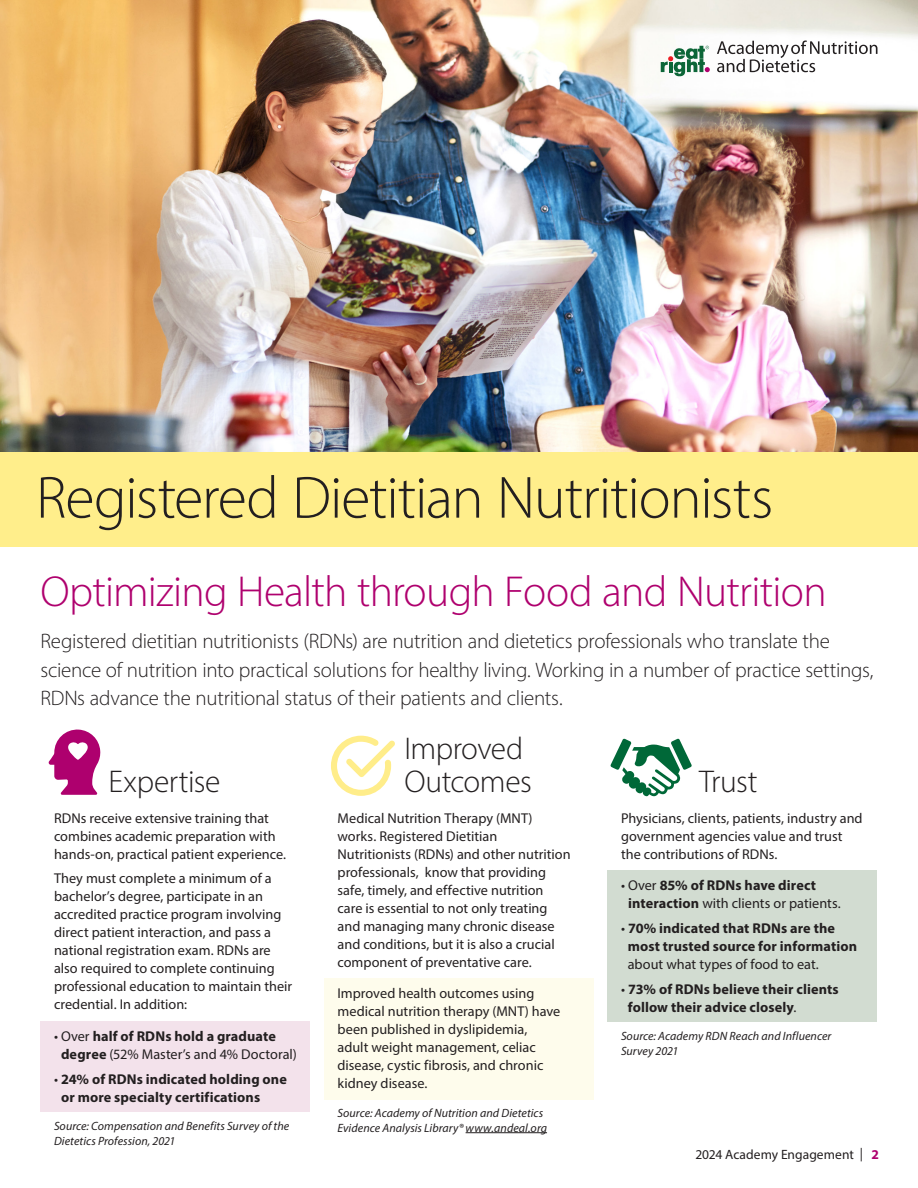
<style>
.page{position:relative;width:918px;height:1188px;background:#fff}
.page>*{position:absolute;margin:0;border:0;box-sizing:border-box;transform-origin:0 0}
.LG_HEAD{font:300 60px "Myriad Pro";letter-spacing:-.02em;color:#231f20}
.SECTION{font:300 43.5px "Myriad Pro";letter-spacing:-.015em;color:#af016e}
.HEAD{font:300 31.5px/33px "Myriad Pro";letter-spacing:-.015em;color:#231f20}
.INTRO{font:300 21px/28.5px "Myriad Pro";letter-spacing:-.01em;color:#231f20}
.BODY{font:14.25px/18px "Myriad Pro";color:#231f20}
.BODY-2{font:700 14.25px/18px "Myriad Pro";letter-spacing:.01em;color:#231f20}
.t1{font:13.5px "Myriad Pro";letter-spacing:.005em;color:#231f20}
.SOURCE{font:italic 12px/15px "Myriad Pro";letter-spacing:.005em;color:#231f20}
.s1{font-weight:700}
.s2{font-weight:400}
.s3{font-weight:700;color:#af016e}
</style>
<div class="page">
<svg style="left:48px;top:729px;width:53px;height:66px"></svg>
<svg style="left:610px;top:739px;width:82px;height:57px"></svg>
<svg style="left:331px;top:736px;width:64px;height:60px"></svg>
<img style="left:0;top:0;width:918px;height:452px">
<div style="left:324px;top:978px;width:270px;height:121px;background:#fefcec"></div>
<div style="left:40px;top:1021px;width:270px;height:91px;background:#f3e2eb"></div>
<div style="left:608px;top:871px;width:270px;height:151px;background:#d2dcd1"></div>
<hr style="left:466px;top:1132px;width:81px;height:1px;background:#231f20">
<div style="left:0;top:452px;width:918px;height:95px;background:#ffee8b"></div>
<svg style="left:661px;top:46px;width:49px;height:31px"></svg>
<svg style="left:717px;top:41px;width:161px;height:31px"></svg>
<p class="LG_HEAD" style="left:36px;top:462px;width:739px">Registered Dietitian Nutritionists</p>
<p class="SECTION" style="left:40px;top:566px;width:788px">Optimizing Health through Food and Nutrition</p>
<p class="INTRO" style="left:40px;top:627px;width:834px">Registered dietitian nutritionists (RDNs) are nutrition and dietetics professionals who translate the science of nutrition into practical solutions for healthy living. Working in a number of practice settings,<br>RDNs advance the nutritional status of their patients and clients.</p>
<p class="HEAD" style="left:404px;top:732px;width:129px">Improved<br>Outcomes</p>
<p class="HEAD" style="left:109px;top:765px;width:114px">Expertise</p>
<p class="HEAD" style="left:699px;top:765px;width:60px">Trust</p>
<p class="BODY" style="left:54px;top:809px;width:234px">RDNs receive extensive training that combines academic preparation with hands-on, practical patient experience.</p>
<p class="BODY" style="left:54px;top:869px;width:240px">They must complete a minimum of a bachelor’s degree, participate in an accredited practice program involving direct patient interaction, and pass a national registration exam. RDNs are also required to complete continuing professional education to maintain their credential. In addition:</p>
<p class="BODY" style="left:61px;top:1027px;width:237px;text-indent:-7px">• Over <span class="s1">half of RDNs hold a graduate degree</span> (52% Master’s and 4% Doctoral)</p>
<p class="BODY-2" style="left:61px;top:1069px;width:227px;text-indent:-7px"><span class="s2">•</span> 24% of RDNs indicated holding one or more specialty certifications</p>
<p class="SOURCE" style="left:54px;top:1118px;width:237px">Source: Compensation and Benefits Survey of the<br>Dietetics Profession, 2021</p>
<p class="BODY" style="left:338px;top:809px;width:235px">Medical Nutrition Therapy (MNT) works. Registered Dietitian Nutritionists (RDNs) and other nutrition professionals, know that providing safe, timely, and effective nutrition care is essential to not only treating and managing many chronic disease and conditions, but it is also a crucial component of preventative care.</p>
<p class="BODY" style="left:338px;top:984px;width:224px">Improved health outcomes using medical nutrition therapy (MNT) have been published in dyslipidemia, adult weight management, celiac disease, cystic fibrosis, and chronic kidney disease.</p>
<p class="SOURCE" style="left:338px;top:1105px;width:211px">Source: Academy of Nutrition and Dietetics<br>Evidence Analysis Library® www.andeal.org</p>
<p class="BODY" style="left:621px;top:809px;width:243px">Physicians, clients, patients, industry and government agencies value and trust the contributions of RDNs.</p>
<p class="BODY-2" style="left:628px;top:876px;width:214px;text-indent:-7px"><span class="s2">• Over</span> 85% of RDNs have direct interaction <span class="s2">with clients or patients.</span></p>
<p class="BODY-2" style="left:628px;top:919px;width:231px;text-indent:-7px"><span class="s2">•</span> 70% indicated that RDNs are the most trusted source for information <span class="s2">about what types of food to eat.</span></p>
<p class="BODY-2" style="left:628px;top:979px;width:212px;text-indent:-7px"><span class="s2">•</span> 73% of RDNs believe their clients follow their advice closely<span class="s2">.</span></p>
<p class="SOURCE" style="left:621px;top:1028px;width:212px">Source: Academy RDN Reach and Influencer<br>Survey 2021</p>
<p class="t1" style="left:695px;top:1146px;width:185px">2024 Academy Engagement | <span class="s3">2</span></p>
</div>
